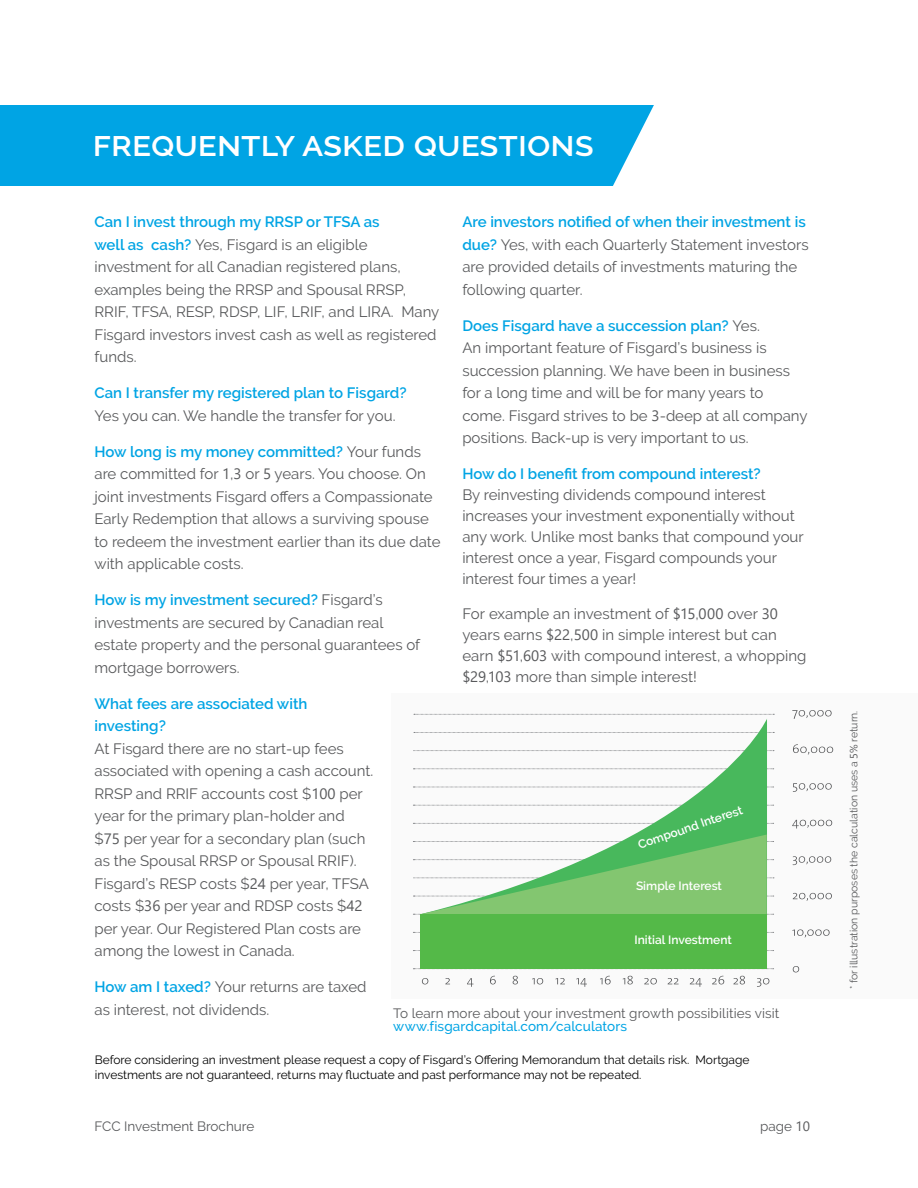
<style>
.page{position:relative;width:918px;height:1188px;background:#fff}
.page>*{position:absolute;margin:0;border:0;box-sizing:border-box;transform-origin:0 0}
.t1{font:600 36px "Raleway";color:#fff}
.t2{font:15px/22.5px "Raleway";color:#58595b}
.t3{font:600 15px/22.5px "Raleway";color:#00a4e4}
.t4{font:13.5px "Raleway";letter-spacing:.005em;color:#58595b}
.t5{font:500 13.5px "Raleway";letter-spacing:.01em;color:#00a4e4}
.t6{font:12px/15px "Raleway";color:#000}
.t7{font:600 12px "Raleway";color:#fff}
.t8{font:10.5px "Raleway";color:#58595b}
.s1{font-weight:600;color:#00a4e4}
.s2{font-family:"Segoe UI"}
</style>
<div class="page">
<div style="left:0;top:105px;width:654px;height:81px;background:#00a4e4"></div>
<div style="left:392px;top:693px;width:526px;height:306px;background:#fafafa"></div>
<svg style="left:413px;top:732px;width:361px;height:1px"></svg>
<svg style="left:413px;top:714px;width:361px;height:1px"></svg>
<svg style="left:413px;top:750px;width:361px;height:1px"></svg>
<svg style="left:413px;top:877px;width:361px;height:2px"></svg>
<svg style="left:413px;top:768px;width:361px;height:1px"></svg>
<svg style="left:413px;top:895px;width:361px;height:2px"></svg>
<svg style="left:413px;top:786px;width:361px;height:2px"></svg>
<svg style="left:413px;top:914px;width:361px;height:1px"></svg>
<svg style="left:413px;top:805px;width:361px;height:1px"></svg>
<svg style="left:413px;top:823px;width:361px;height:1px"></svg>
<svg style="left:413px;top:932px;width:361px;height:1px"></svg>
<svg style="left:413px;top:841px;width:361px;height:1px"></svg>
<svg style="left:413px;top:950px;width:361px;height:1px"></svg>
<svg style="left:413px;top:859px;width:361px;height:1px"></svg>
<svg style="left:413px;top:968px;width:361px;height:1px"></svg>
<svg style="left:420px;top:719px;width:347px;height:116px"></svg>
<svg style="left:420px;top:835px;width:347px;height:79px;fill:#83c670"></svg>
<svg style="left:422px;top:978px;width:6px;height:6px"></svg>
<svg style="left:445px;top:978px;width:5px;height:6px"></svg>
<svg style="left:467px;top:978px;width:6px;height:9px"></svg>
<svg style="left:490px;top:976px;width:6px;height:8px"></svg>
<svg style="left:513px;top:976px;width:5px;height:8px"></svg>
<svg style="left:532px;top:978px;width:11px;height:6px"></svg>
<svg style="left:556px;top:978px;width:9px;height:6px"></svg>
<svg style="left:576px;top:978px;width:11px;height:9px"></svg>
<svg style="left:600px;top:976px;width:11px;height:8px"></svg>
<svg style="left:623px;top:976px;width:10px;height:8px"></svg>
<svg style="left:644px;top:978px;width:13px;height:6px"></svg>
<svg style="left:668px;top:978px;width:11px;height:6px"></svg>
<svg style="left:690px;top:978px;width:12px;height:9px"></svg>
<svg style="left:712px;top:976px;width:12px;height:8px"></svg>
<svg style="left:733px;top:976px;width:12px;height:8px"></svg>
<svg style="left:757px;top:978px;width:12px;height:9px"></svg>
<div style="left:420px;top:914px;width:347px;height:55px;background:#54b948"></div>
<svg style="left:792px;top:710px;width:40px;height:9px"></svg>
<svg style="left:793px;top:744px;width:40px;height:11px"></svg>
<svg style="left:793px;top:783px;width:39px;height:9px"></svg>
<svg style="left:792px;top:820px;width:40px;height:9px"></svg>
<svg style="left:793px;top:856px;width:38px;height:9px"></svg>
<svg style="left:793px;top:893px;width:39px;height:8px"></svg>
<svg style="left:792px;top:929px;width:38px;height:9px"></svg>
<svg style="left:793px;top:966px;width:6px;height:6px"></svg>
<h1 class="t1" style="left:93px;top:123px;width:502px">frequently asked questions</h1>
<p class="t2" style="left:462px;top:211px;width:348px"><span class="s1">Are investors notified of when their investment is due?</span> Yes, with each Quarterly Statement investors are provided details of investments maturing the following quarter.</p>
<p class="t2" style="left:462px;top:314px;width:347px"><span class="s1">Does Fisgard have a succession plan?</span> Yes.<br>An important feature of Fisgard’s business is succession planning. We have been in business for a long time and will be for many years to come. Fisgard strives to be <span class="s2">3</span>-deep at all company positions. Back-up is very important to us.</p>
<p class="t3" style="left:462px;top:463px;width:300px">How do I benefit from compound interest?</p>
<p class="t2" style="left:462px;top:484px;width:343px;line-height:21px">By reinvesting dividends compound interest increases your investment exponentially without any work. Unlike most banks that compound your interest once a year, Fisgard compounds your interest four times a year!</p>
<p class="t2" style="left:462px;top:603px;width:346px;line-height:21px">For example an investment of <span class="s2">$15</span>,<span class="s2">000</span> over <span class="s2">30 </span>years earns <span class="s2">$22</span>,<span class="s2">500</span> in simple interest but can earn <span class="s2">$51</span>,<span class="s2">603</span> with compound interest, a whopping <span class="s2">$29</span>,<span class="s2">103</span> more than simple interest!</p>
<p class="t2" style="left:94px;top:211px;width:346px"><span class="s1">Can I invest through my RRSP or TFSA as<br>well as cash?</span> Yes, Fisgard is an eligible investment for all Canadian registered plans, examples being the RRSP and Spousal RRSP, RRIF, TFSA, RESP, RDSP, LIF, LRIF, and LIRA. Many Fisgard investors invest cash as well as registered funds.</p>
<p class="t3" style="left:94px;top:382px;width:314px">Can I transfer my registered plan to Fisgard?</p>
<p class="t2" style="left:94px;top:404px;width:303px">Yes you can. We handle the transfer for you.</p>
<p class="t2" style="left:94px;top:440px;width:348px"><span class="s1">How long is my money committed?</span> Your funds are committed for <span class="s2">1</span>,<span class="s2">3</span> or <span class="s2">5</span> years. You choose. On joint investments Fisgard offers a Compassionate Early Redemption that allows a surviving spouse to redeem the investment earlier than its due date with applicable costs.</p>
<p class="t2" style="left:94px;top:589px;width:327px"><span class="s1">How is my investment secured?</span> Fisgard’s investments are secured by Canadian real estate property and the personal guarantees of mortgage borrowers.</p>
<p class="t3" style="left:94px;top:692px;width:214px">What fees are associated with investing?</p>
<p class="t2" style="left:94px;top:737px;width:280px">At Fisgard there are no start-up fees associated with opening a cash account.<br>RRSP and RRIF accounts cost $<span class="s2">100</span> per year for the primary plan-holder and $<span class="s2">75</span> per year for a secondary plan (such as the Spousal RRSP or Spousal RRIF).<br>Fisgard’s RESP costs $<span class="s2">24</span> per year, TFSA costs $<span class="s2">36</span> per year and RDSP costs $<span class="s2">42 </span>per year. Our Registered Plan costs are among the lowest in Canada.</p>
<p class="t2" style="left:94px;top:976px;width:274px"><span class="s1">How am I taxed?</span> Your returns are taxed as interest, not dividends.</p>
<p class="t7" style="left:636px;top:838px;width:111px;rotate:-19deg">Compound Interest</p>
<p class="t7" style="left:636px;top:879px;width:88px">Simple Interest</p>
<p class="t7" style="left:634px;top:932px;width:99px">Initial Investment</p>
<p class="t4" style="left:393px;top:1005px;width:388px">To learn more about your investment growth possibilities visit</p>
<p class="t5" style="left:393px;top:1019px;width:236px">www.fisgardcapital.com/calculators</p>
<p class="t6" style="left:95px;top:1052px;width:656px">Before considering an investment please request a copy of Fisgard’s Offering Memorandum that details risk. Mortgage investments are not guaranteed, returns may fluctuate and past performance may not be repeated.</p>
<p class="t4" style="left:94px;top:1119px;width:161px">FCC Investment Brochure</p>
<p class="t4" style="left:760px;top:1119px;width:51px">page <span class="s2">10</span></p>
<p class="t8" style="left:848px;top:989px;width:280px;rotate:-90deg">* for illustration purposes the calculation uses a <span class="s2">5%</span> return.</p>
</div>
